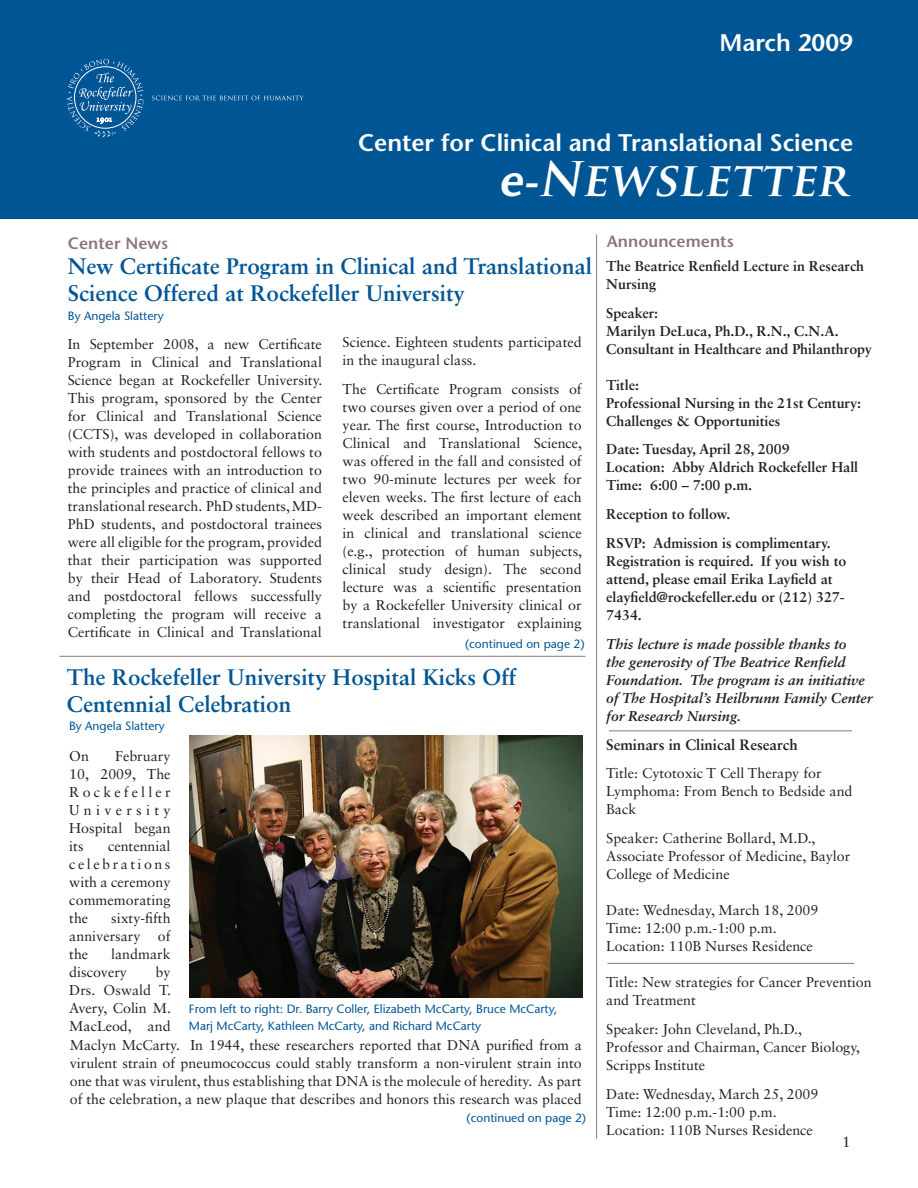
<style>
.page{position:relative;width:918px;height:1188px;background:#fff}
.page>*{position:absolute;margin:0;border:0;box-sizing:border-box;transform-origin:0 0}
.t1{font:italic 700 46.5px "Trajan Pro";color:#fff}
.t2{font:600 24px "Stone Sans Std";color:#fff}
.t3{font:700 22.5px/27px "Sabon LT Std";color:#005595}
.t4{font:600 16.5px "Stone Sans Std";letter-spacing:.005em;color:#8f7577}
.t5{font:700 15px "Sabon LT Std";color:#231f20}
.t6{font:15px "Sabon LT Std";color:#231f20}
.t7{font:14.25px/18px "Sabon LT Std";color:#231f20}
.t8{font:700 14.25px/18px "Sabon LT Std";color:#231f20}
.t9{font:italic 700 14.25px/18px "Sabon LT Std";color:#231f20}
.t10{font:500 12px/16.5px "Stone Sans Std";color:#005595}
.s1{font-family:"Stone Sans Std";font-weight:600;font-size:45px}
</style>
<div class="page">
<div style="left:0;top:0;width:918px;height:219px;background:#005595"></div>
<svg style="left:67px;top:59px;width:77px;height:78px"></svg>
<svg style="left:152px;top:96px;width:152px;height:4px"></svg>
<hr style="left:59px;top:656px;width:526px;height:1px;background:#8f7577">
<hr style="left:596px;top:234px;width:1px;height:905px;background:#8f7577">
<hr style="left:609px;top:730px;width:243px;height:1px;background:#8f7577">
<hr style="left:608px;top:963px;width:246px;height:1px;background:#8f7577">
<img style="left:189px;top:735px;width:394px;height:263px">
<h2 class="t2" style="left:720px;top:28px;width:135px">March 2009</h2>
<h2 class="t2" style="left:358px;top:129px;width:497px">Center for Clinical and Translational Science</h2>
<p class="t4" style="left:68px;top:233px;width:102px">Center News</p>
<h1 class="t1" style="left:498px;top:151px;width:351px"><span class="s1">e-</span>Newsletter</h1>
<p class="t4" style="left:607px;top:231px;width:129px">Announcements</p>
<h3 class="t3" style="left:68px;top:252px;width:526px">New Certificate Program in Clinical and Translational<br>Science Offered at Rockefeller University</h3>
<p class="t10" style="left:68px;top:308px;width:97px">By Angela Slattery</p>
<p class="t7" style="left:68px;top:335px;width:256px;text-align:justify">In September 2008, a new Certificate Program in Clinical and Translational Science began at Rockefeller University.<br>This program, sponsored by the Center for Clinical and Translational Science (CCTS), was developed in collaboration with students and postdoctoral fellows to provide trainees with an introduction to the principles and practice of clinical and translational research. PhD students, MD-PhD students, and postdoctoral trainees were all eligible for the program, provided that their participation was supported by their Head of Laboratory. Students and postdoctoral fellows successfully completing the program will receive a Certificate in Clinical and Translational</p>
<p class="t7" style="left:343px;top:333px;width:241px">Science. Eighteen students participated in the inaugural class.</p>
<p class="t7" style="left:343px;top:380px;width:241px;text-align:justify">The Certificate Program consists of two courses given over a period of one year. The first course, Introduction to Clinical and Translational Science, was offered in the fall and consisted of two 90-minute lectures per week for eleven weeks. The first lecture of each week described an important element in clinical and translational science (e.g., protection of human subjects, clinical study design). The second lecture was a scientific presentation by a Rockefeller University clinical or translational investigator explaining</p>
<p class="t10" style="left:465px;top:636px;width:121px">(continued on page 2)</p>
<h3 class="t3" style="left:67px;top:663px;width:451px">The Rockefeller University Hospital Kicks Off<br>Centennial Celebration</h3>
<p class="t10" style="left:69px;top:718px;width:97px">By Angela Slattery</p>
<p class="t7" style="left:69px;top:747px;width:103px;text-align:justify;text-indent:46px">February 10, 2009, The Rockefeller University Hospital began its</p>
<p class="t7" style="left:69px;top:747px;width:21px">On</p>
<p class="t7" style="left:69px;top:837px;width:103px;text-align:justify;text-indent:39px">centennial celebrations with a ceremony commemorating the</p>
<p class="t7" style="left:69px;top:909px;width:103px;text-align:justify;text-indent:42px">sixty-fifth anniversary of the</p>
<p class="t7" style="left:69px;top:945px;width:103px;text-indent:42px">landmark discovery</p>
<p class="t7" style="left:69px;top:963px;width:103px;text-align:justify;text-indent:86px">by Drs. Oswald T.<br>Avery, Colin M.<br>MacLeod, and</p>
<p class="t10" style="left:189px;top:1001px;width:370px">From left to right: Dr. Barry Coller, Elizabeth McCarty, Bruce McCarty,<br>Marj McCarty, Kathleen McCarty, and Richard McCarty</p>
<p class="t7" style="left:70px;top:1036px;width:514px;text-align:justify">Maclyn McCarty. In 1944, these researchers reported that DNA purified from a virulent strain of pneumococcus could stably transform a non-virulent strain into one that was virulent, thus establishing that DNA is the molecule of heredity. As part of the celebration, a new plaque that describes and honors this research was placed</p>
<p class="t10" style="left:466px;top:1109px;width:121px">(continued on page 2)</p>
<p class="t8" style="left:606px;top:256px;width:259px">The Beatrice Renfield Lecture in Research<br>Nursing</p>
<p class="t8" style="left:606px;top:303px;width:267px">Speaker:<br>Marilyn DeLuca, Ph.D., R.N., C.N.A.<br>Consultant in Healthcare and Philanthropy</p>
<p class="t8" style="left:606px;top:375px;width:256px">Title:<br>Professional Nursing in the 21st Century:<br>Challenges &amp; Opportunities</p>
<p class="t8" style="left:606px;top:440px;width:253px">Date: Tuesday, April 28, 2009<br>Location: Abby Aldrich Rockefeller Hall<br>Time: 6:00 – 7:00 p.m.</p>
<p class="t8" style="left:606px;top:499px;width:226px;line-height:28.8px">Reception to follow.<br>RSVP: Admission is complimentary.</p>
<p class="t8" style="left:606px;top:552px;width:242px">Registration is required. If you wish to attend, please email Erika Layfield at elayfield@rockefeller.edu or (212) 327-<br>7434.</p>
<p class="t9" style="left:606px;top:635px;width:268px">This lecture is made possible thanks to<br>the generosity of The Beatrice Renfield Foundation. The program is an initiative of The Hospital’s Heilbrunn Family Center for Research Nursing.</p>
<p class="t5" style="left:606px;top:735px;width:193px">Seminars in Clinical Research</p>
<p class="t7" style="left:606px;top:764px;width:248px">Title: Cytotoxic T Cell Therapy for<br>Lymphoma: From Bench to Bedside and<br>Back</p>
<p class="t7" style="left:606px;top:829px;width:246px">Speaker: Catherine Bollard, M.D.,<br>Associate Professor of Medicine, Baylor<br>College of Medicine</p>
<p class="t7" style="left:606px;top:901px;width:214px">Date: Wednesday, March 18, 2009<br>Time: 12:00 p.m.-1:00 p.m.<br>Location: 110B Nurses Residence</p>
<p class="t7" style="left:606px;top:973px;width:267px">Title: New strategies for Cancer Prevention and Treatment</p>
<p class="t7" style="left:606px;top:1020px;width:255px">Speaker: John Cleveland, Ph.D.,<br>Professor and Chairman, Cancer Biology,<br>Scripps Institute</p>
<p class="t7" style="left:606px;top:1085px;width:214px">Date: Wednesday, March 25, 2009<br>Time: 12:00 p.m.-1:00 p.m.<br>Location: 110B Nurses Residence</p>
<p class="t6" style="left:842px;top:1133px;width:10px">1</p>
</div>
